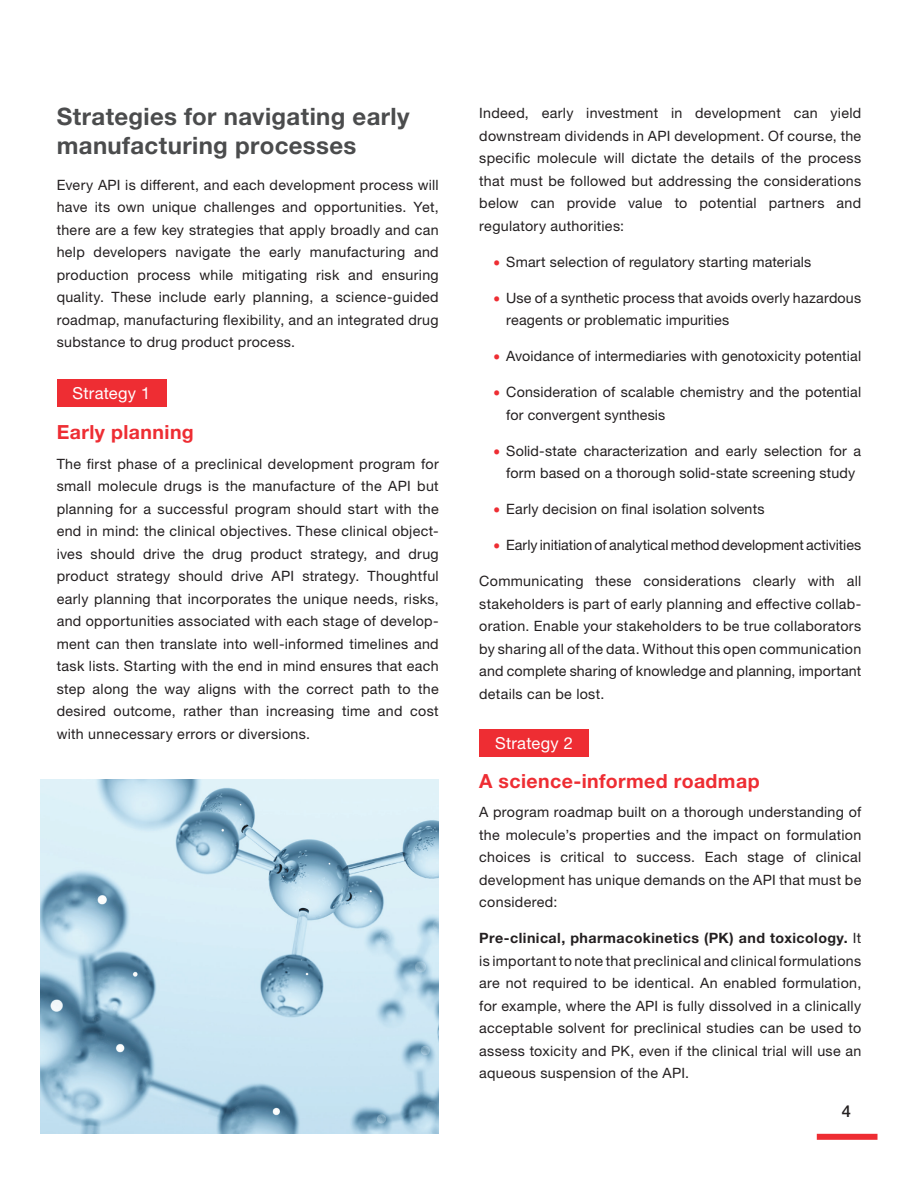
<style>
.page{position:relative;width:918px;height:1188px;background:#fff}
.page>*{position:absolute;margin:0;border:0;box-sizing:border-box;transform-origin:0 0}
.t1{font:700 24px/28.5px "Helvetica Neue LTW1 G";letter-spacing:.015em;color:#4b4c4d}
.t2{font:700 19.5px "Helvetica Neue LTW1 G";letter-spacing:.02em;color:#ee2d33}
.t3{font:16.5px "Helvetica Neue LTW1 G";letter-spacing:.02em;color:#fff}
.t4{font:500 16.5px "Helvetica Neue LTW1 G";color:#231f20}
.t5{font:14.25px/22.5px "Helvetica Neue LTW1 G";letter-spacing:.015em;color:#231f20;text-align:justify}
.t6{font:14.25px "Helvetica Neue LTW1 G";letter-spacing:-.005em;color:#231f20}
.s1{font-family:"Helvetica Neue";color:#ee2d33}
.s2{font-weight:700}
</style>
<div class="page">
<div style="left:817px;top:1134px;width:61px;height:6px;background:#ee2d33"></div>
<div style="left:57px;top:379px;width:109px;height:28px;background:#ee2d33"></div>
<div style="left:479px;top:729px;width:110px;height:28px;background:#ee2d33"></div>
<img style="left:40px;top:780px;width:398px;height:353px">
<h1 class="t1" style="left:57px;top:102px;width:355px">Strategies for navigating early manufacturing processes</h1>
<p class="t5" style="left:57px;top:173px;width:384px">Every API is different, and each development process will have its own unique challenges and opportunities. Yet, there are a few key strategies that apply broadly and can help developers navigate the early manufacturing and production process while mitigating risk and ensuring quality. These include early planning, a science-guided roadmap, manufacturing flexibility, and an integrated drug substance to drug product process.</p>
<p class="t3" style="left:73px;top:383px;width:79px">Strategy 1</p>
<h2 class="t2" style="left:57px;top:420px;width:139px">Early planning</h2>
<p class="t5" style="left:57px;top:452px;width:384px">The first phase of a preclinical development program for small molecule drugs is the manufacture of the API but planning for a successful program should start with the end in mind: the clinical objectives. These clinical object&shy;ives should drive the drug product strategy, and drug product strategy should drive API strategy. Thoughtful early planning that incorporates the unique needs, risks, and opportunities associated with each stage of develop&shy;ment can then translate into well-informed timelines and task lists. Starting with the end in mind ensures that each step along the way aligns with the correct path to the desired outcome, rather than increasing time and cost with unnecessary errors or diversions.</p>
<p class="t5" style="left:479px;top:102px;width:384px">Indeed, early investment in development can yield downstream dividends in API development. Of course, the specific molecule will dictate the details of the process that must be followed but addressing the considerations below can provide value to potential partners and regulatory authorities:</p>
<p class="t5" style="left:493px;top:250px;width:320px"><span class="s1">࡟</span> Smart selection of regulatory starting materials</p>
<p class="t5" style="left:506px;top:286px;width:357px;text-indent:-13px"><span class="s1">࡟</span> Use of a synthetic process that avoids overly hazardous reagents or problematic impurities</p>
<p class="t5" style="left:493px;top:345px;width:370px"><span class="s1">࡟</span> Avoidance of intermediaries with genotoxicity potential</p>
<p class="t5" style="left:506px;top:381px;width:357px;text-indent:-13px"><span class="s1">࡟</span> Consideration of scalable chemistry and the potential for convergent synthesis</p>
<p class="t5" style="left:493px;top:439px;width:370px;text-align:center"><span class="s1">࡟</span> Solid-state characterization and early selection for a form based on a thorough solid-state screening study</p>
<p class="t5" style="left:493px;top:498px;width:273px"><span class="s1">࡟</span> Early decision on final isolation solvents</p>
<p class="t6" style="left:493px;top:536px;width:370px"><span class="s1">࡟</span> Early initiation of analytical method development activities</p>
<p class="t5" style="left:479px;top:570px;width:384px">Communicating these considerations clearly with all stakeholders is part of early planning and effective collab&shy;oration. Enable your stakeholders to be true collaborators by sharing all of the data. Without this open communication and complete sharing of knowledge and planning, important details can be lost.</p>
<p class="t3" style="left:495px;top:733px;width:79px">Strategy 2</p>
<h2 class="t2" style="left:479px;top:769px;width:282px">A science-informed roadmap</h2>
<p class="t5" style="left:479px;top:801px;width:384px">A program roadmap built on a thorough understanding of the molecule’s properties and the impact on formulation choices is critical to success. Each stage of clinical development has unique demands on the API that must be considered:</p>
<p class="t5" style="left:479px;top:927px;width:384px"><span class="s2">Pre-clinical, pharmacokinetics (PK) and toxicology.</span> It is important to note that preclinical and clinical formulations are not required to be identical. An enabled formulation, for example, where the API is fully dissolved in a clinically acceptable solvent for preclinical studies can be used to assess toxicity and PK, even if the clinical trial will use an aqueous suspension of the API.</p>
<p class="t4" style="left:842px;top:1101px;width:11px">4</p>
</div>
